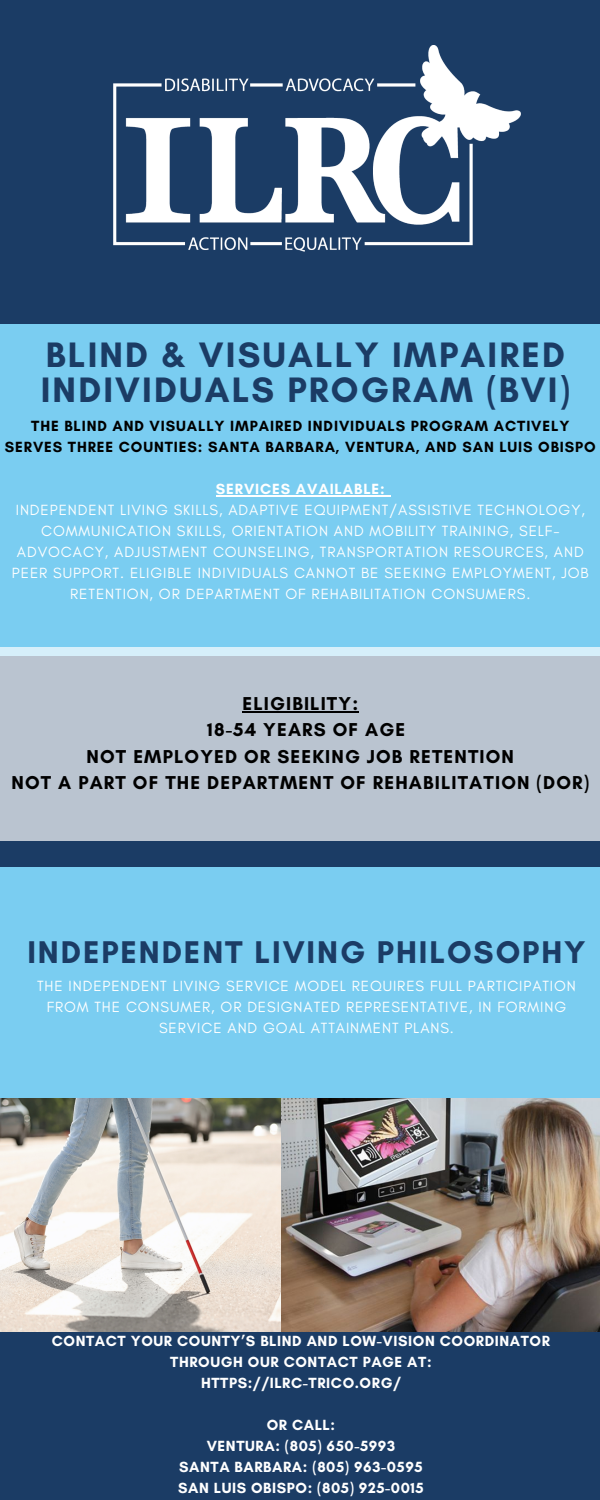
<style>
.page{position:relative;width:600px;height:1500px;background:#1b3c65}
.page>*{position:absolute;margin:0;border:0;box-sizing:border-box;transform-origin:0 0}
.t1{font:700 36px/35.2px "Glacial Indifference";letter-spacing:.06em;color:#1b3c65}
.t2{font:700 32px "Glacial Indifference";letter-spacing:.06em;color:#1b3c65}
.t3{font:700 19px "Glacial Indifference";letter-spacing:.06em;color:#000}
.t4{font:15px/21px "Glacial Indifference";letter-spacing:.06em;color:#fff;text-align:center}
.t5{font:700 15px "Glacial Indifference";letter-spacing:.04em;color:#fff}
.t6{font:700 15px/21px "Glacial Indifference";letter-spacing:.06em;color:#000;text-align:center}
.t7{font:700 15px "Glacial Indifference";letter-spacing:.06em;color:#fff}
</style>
<div class="page">
<div style="left:0;top:324px;width:600px;height:332px;background:#7acdf1"></div>
<div style="left:0;top:647px;width:600px;height:194px;background:#bac4d0"></div>
<div style="left:0;top:867px;width:600px;height:232px;background:#7acdf1"></div>
<img style="left:1px;top:1099px;width:599px;height:232px">
<img style="left:114px;top:46px;width:407px;height:205px">
<hr style="left:216px;top:496px;width:170px;height:1px;background:#fff">
<hr style="left:243px;top:712px;width:116px;height:1px;background:#000">
<p class="t1" style="left:41px;top:337px;width:531px">BLIND &amp; VISUALLY IMPAIRED<br>INDIVIDUALS PROGRAM (BVI)</p>
<p class="t6" style="left:5px;top:415px;width:593px">THE BLIND AND VISUALLY IMPAIRED INDIVIDUALS PROGRAM ACTIVELY<br>SERVES THREE COUNTIES: SANTA BARBARA, VENTURA, AND SAN LUIS OBISPO</p>
<p class="t7" style="left:216px;top:480px;width:170px">SERVICES AVAILABLE:</p>
<p class="t4" style="left:12px;top:499px;width:578px">INDEPENDENT LIVING SKILLS, ADAPTIVE EQUIPMENT/ASSISTIVE TECHNOLOGY, COMMUNICATION SKILLS, ORIENTATION AND MOBILITY TRAINING, SELF-ADVOCACY, ADJUSTMENT COUNSELING, TRANSPORTATION RESOURCES, AND PEER SUPPORT. ELIGIBLE INDIVIDUALS CANNOT BE SEEKING EMPLOYMENT, JOB RETENTION, OR DEPARTMENT OF REHABILITATION CONSUMERS.</p>
<p class="t3" style="left:243px;top:692px;width:117px">ELIGIBILITY:</p>
<p class="t3" style="left:207px;top:718px;width:200px">18-54 YEARS OF AGE</p>
<p class="t3" style="left:87px;top:745px;width:429px">NOT EMPLOYED OR SEEKING JOB RETENTION</p>
<p class="t3" style="left:11px;top:771px;width:579px">NOT A PART OF THE DEPARTMENT OF REHABILITATION (DOR)</p>
<p class="t2" style="left:27px;top:932px;width:560px">INDEPENDENT LIVING PHILOSOPHY</p>
<p class="t4" style="left:37px;top:975px;width:540px">THE INDEPENDENT LIVING SERVICE MODEL REQUIRES FULL PARTICIPATION<br>FROM THE CONSUMER, OR DESIGNATED REPRESENTATIVE, IN FORMING<br>SERVICE AND GOAL ATTAINMENT PLANS.</p>
<p class="t5" style="left:52px;top:1332px;width:500px">CONTACT YOUR COUNTY’S BLIND AND LOW-VISION COORDINATOR</p>
<p class="t5" style="left:170px;top:1353px;width:263px">THROUGH OUR CONTACT PAGE AT:</p>
<p class="t5" style="left:201px;top:1374px;width:201px">HTTPS://ILRC-TRICO.ORG/</p>
<p class="t5" style="left:267px;top:1416px;width:70px">OR CALL:</p>
<p class="t5" style="left:207px;top:1437px;width:190px">VENTURA: (805) 650-5993</p>
<p class="t5" style="left:179px;top:1458px;width:245px">SANTA BARBARA: (805) 963-0595</p>
<p class="t5" style="left:178px;top:1479px;width:247px">SAN LUIS OBISPO: (805) 925-0015</p>
</div>
